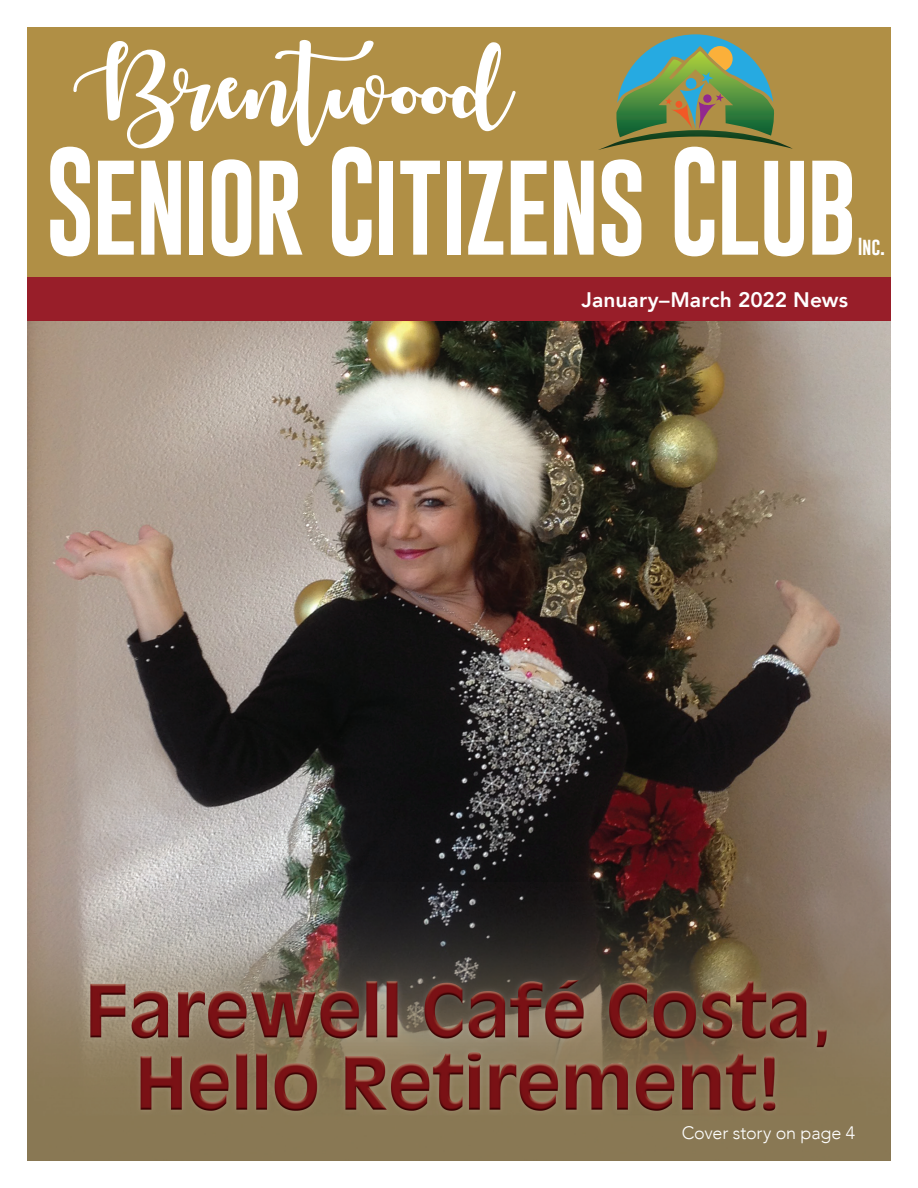
<style>
.page{position:relative;width:918px;height:1188px;background:#fff}
.page>*{position:absolute;margin:0;border:0;box-sizing:border-box;transform-origin:0 0}
.t1{font:111px "Gobold";letter-spacing:-.035em;color:#fff;scale:.9 1}
.t2{font:82.65px "Autumnin November";letter-spacing:.01em;color:#fff}
.t3{font:800 21px "Avenir";color:#fff}
.t4{font:300 18px "Avenir";letter-spacing:-.01em;color:#fff}
.t5{font:18px "Gobold";color:#fff}
</style>
<div class="page">
<img style="left:27px;top:320px;width:864px;height:840px">
<div style="left:27px;top:27px;width:864px;height:252px;background:#b08f45"></div>
<div style="left:27px;top:277px;width:864px;height:43px;background:#981e29"></div>
<svg style="left:598px;top:34px;width:195px;height:116px"></svg>
<h2 class="t2" style="left:73px;top:42px;width:441px">Brentwood</h2>
<h1 class="t1" style="left:45px;top:130px;width:904px">Senior Citizens Club</h1>
<p class="t5" style="left:858px;top:235px;width:29px">Inc.</p>
<p class="t3" style="left:582px;top:283px;width:268px">January–March 2022 News</p>
<p class="t4" style="left:682px;top:1122px;width:175px">Cover story on page 4</p>
</div>
